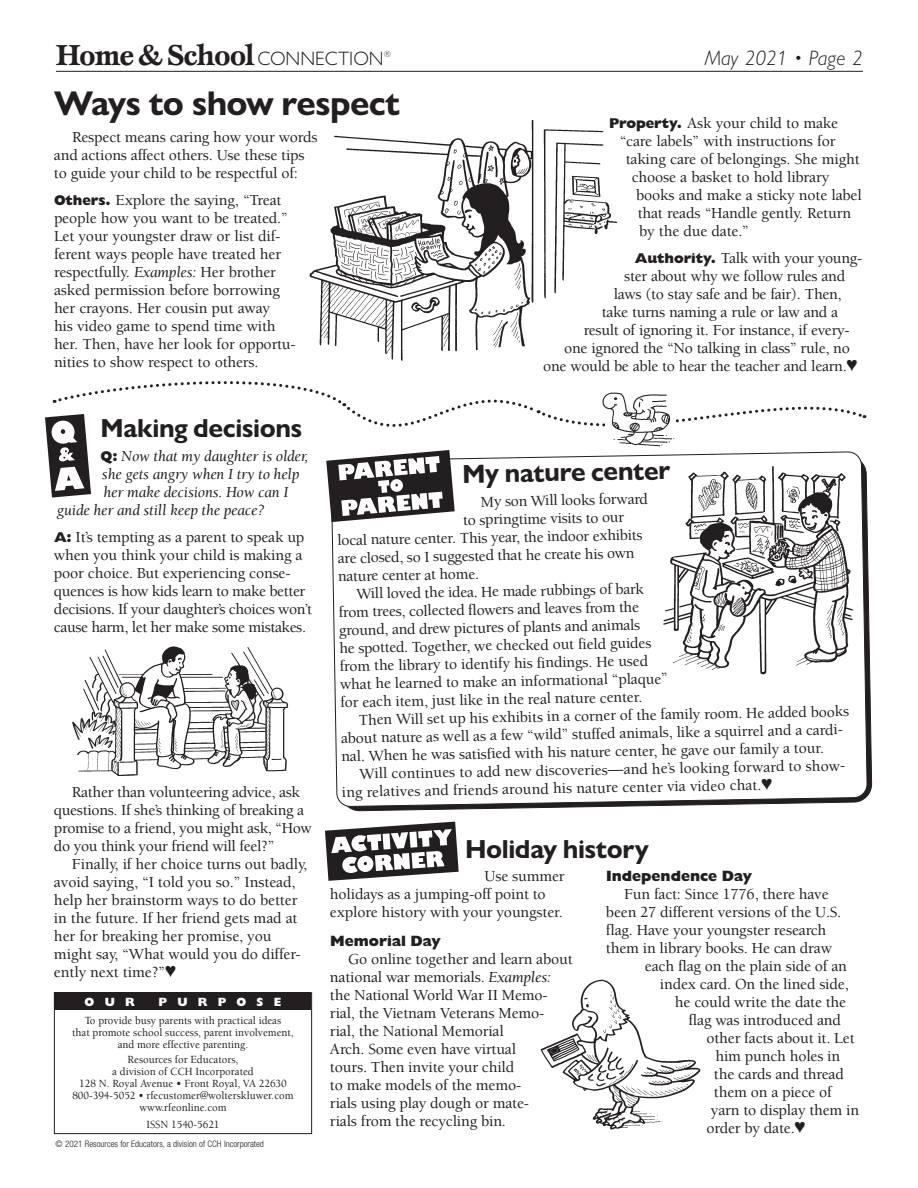
<style>
.page{position:relative;width:918px;height:1188px;background:#fff}
.page>*{position:absolute;margin:0;border:0;box-sizing:border-box;transform-origin:0 0}
.t1{font:700 34.5px "Gill Sans Nova";letter-spacing:-.02em;color:#231f20}
.t2{font:700 30px "Esprit Std";letter-spacing:-.04em;color:#231f20}
.t3{font:700 26.25px "Gill Sans Nova";letter-spacing:-.015em;color:#231f20}
.t4{font:italic 300 21px "Gill Sans Nova";color:#231f20}
.t5{font:500 15.75px/18px "Berkeley Std";letter-spacing:-.01em;color:#231f20}
.t6{font:italic 15.75px "Berkeley Std";letter-spacing:-.01em;color:#231f20}
.t7{font:800 15px "Gill Sans Nova";color:#231f20}
.t8{font:800 12px "Gill Sans Nova";letter-spacing:.85em;color:#fff}
.t9{font:500 11.25px/12px "Berkeley Std";color:#231f20;text-align:center;scale:.96 1}
.t10{font:300 condensed 9px "Helvetica Neue";color:#231f20}
.s1{font-family:"Gill Sans Nova";font-weight:300;font-size:19.5px}
.s2{font-family:"Gill Sans Nova";font-weight:800;font-size:14.25px}
.s3{font-weight:400;font-style:italic}
.s4{font-family:"Gill Sans Nova";font-weight:800;font-style:normal;font-size:14.25px}
</style>
<div class="page">
<svg style="left:331px;top:467px;width:537px;height:340px"></svg>
<div style="left:54px;top:992px;width:258px;height:142px;border:1px solid #231f20"></div>
<div style="left:55px;top:992px;width:256px;height:18px;background:#231f20"></div>
<hr style="left:56px;top:71px;width:807px;height:1px;background:#231f20">
<svg style="left:45px;top:381px;width:820px;height:141px"></svg>
<svg style="left:325px;top:822px;width:134px;height:59px"></svg>
<img style="left:309px;top:120px;width:309px;height:241px">
<img style="left:662px;top:464px;width:193px;height:216px">
<img style="left:72px;top:646px;width:217px;height:130px">
<img style="left:540px;top:979px;width:161px;height:151px">
<img style="left:599px;top:385px;width:86px;height:67px">
<h1 class="t2" style="left:56px;top:36px;width:336px">Home &amp; School <span class="s1">CONNECTION</span><sup>®</sup></h1>
<h1 class="t4" style="left:705px;top:45px;width:160px">May 2021 • Page 2</h1>
<p class="t1" style="left:54px;top:82px;width:348px">Ways to show respect</p>
<p class="t5" style="left:609px;top:114px;width:230px"><span class="s2">Property.</span> Ask your child to make</p>
<p class="t5" style="left:620px;top:132px;width:217px">“care labels” with instructions for</p>
<p class="t5" style="left:626px;top:150px;width:236px">taking care of belongings. She might</p>
<p class="t5" style="left:632px;top:168px;width:199px">choose a basket to hold library</p>
<p class="t5" style="left:636px;top:186px;width:227px">books and make a sticky note label</p>
<p class="t5" style="left:638px;top:204px;width:215px">that reads “Handle gently. Return</p>
<p class="t5" style="left:639px;top:222px;width:111px">by the due date.”</p>
<p class="t5" style="left:635px;top:249px;width:229px"><span class="s2">Authority.</span> Talk with your young-</p>
<p class="t5" style="left:624px;top:267px;width:223px">ster about why we follow rules and</p>
<p class="t5" style="left:614px;top:285px;width:229px">laws (to stay safe and be fair). Then,</p>
<p class="t5" style="left:602px;top:303px;width:238px">take turns naming a rule or law and a</p>
<p class="t5" style="left:584px;top:321px;width:268px">result of ignoring it. For instance, if every-</p>
<p class="t5" style="left:564px;top:339px;width:287px">one ignored the “No talking in class” rule, no</p>
<p class="t5" style="left:543px;top:357px;width:316px">one would be able to hear the teacher and learn.♥</p>
<p class="t5" style="left:54px;top:128px;width:265px;text-indent:18px">Respect means caring how your words and actions affect others. Use these tips to guide your child to be respectful of:</p>
<p class="t5" style="left:54px;top:191px;width:243px"><span class="s2">Others.</span> Explore the saying, “Treat people how you want to be treated.” Let your youngster draw or list dif&shy;ferent ways people have treated her respectfully. <span class="s3">Examples:</span> Her brother asked permission before borrowing her crayons. Her cousin put away<br>his video game to spend time with her. Then, have her look for opportu&shy;nities to show respect to others.</p>
<h2 class="t3" style="left:100px;top:412px;width:204px">Making decisions</h2>
<p class="t6" style="left:100px;top:448px;width:209px"><span class="s4">Q:</span> Now that my daughter is older,</p>
<p class="t6" style="left:102px;top:466px;width:199px">she gets angry when I try to help</p>
<p class="t6" style="left:103px;top:484px;width:186px">her make decisions. How can I</p>
<p class="t6" style="left:57px;top:502px;width:209px">guide her and still keep the peace?</p>
<p class="t5" style="left:54px;top:528px;width:260px"><span class="s2">A:</span> It’s tempting as a parent to speak up when you think your child is making a poor choice. But experiencing conse&shy;quences is how kids learn to make better decisions. If your daughter’s choices won’t cause harm, let her make some mistakes.</p>
<p class="t5" style="left:72px;top:783px;width:230px">Rather than volunteering advice, ask</p>
<p class="t5" style="left:54px;top:801px;width:252px">questions. If she’s thinking of breaking a</p>
<p class="t5" style="left:54px;top:819px;width:260px">promise to a friend, you might ask, “How</p>
<p class="t5" style="left:54px;top:837px;width:222px">do you think your friend will feel?”</p>
<p class="t5" style="left:72px;top:855px;width:237px">Finally, if her choice turns out badly,</p>
<p class="t5" style="left:54px;top:873px;width:243px">avoid saying, “I told you so.” Instead,</p>
<p class="t5" style="left:54px;top:891px;width:245px">help her brainstorm ways to do better</p>
<p class="t5" style="left:54px;top:909px;width:245px">in the future. If her friend gets mad at</p>
<p class="t5" style="left:54px;top:927px;width:219px">her for breaking her promise, you</p>
<p class="t5" style="left:54px;top:945px;width:248px">might say, “What would you do differ-</p>
<p class="t5" style="left:54px;top:963px;width:124px">ently next time?”♥</p>
<p class="t8" style="left:85px;top:994px;width:52px">OUR</p>
<p class="t8" style="left:159px;top:994px;width:124px">PURPOSE</p>
<p class="t9" style="left:72px;top:1015px;width:232px">To provide busy parents with practical ideas<br>that promote school success, parent involvement, and more effective parenting.</p>
<p class="t9" style="left:72px;top:1054px;width:232px">Resources for Educators,<br>a division of CCH Incorporated<br>128 N. Royal Avenue • Front Royal, VA 22630<br>800-394-5052 • rfecustomer@wolterskluwer.com www.rfeonline.com</p>
<p class="t9" style="left:146px;top:1119px;width:78px">ISSN 1540-5621</p>
<p class="t10" style="left:56px;top:1139px;width:210px">© 2021 Resources for Educators, a division of CCH Incorporated</p>
<h2 class="t3" style="left:462px;top:458px;width:210px;rotate:-1deg">My nature center</h2>
<p class="t5" style="left:481px;top:493px;width:169px;rotate:-1deg">My son Will looks forward</p>
<p class="t5" style="left:463px;top:511px;width:162px;rotate:-1deg">to springtime visits to our</p>
<p class="t5" style="left:337px;top:531px;width:307px;rotate:-1deg">local nature center. This year, the indoor exhibits</p>
<p class="t5" style="left:338px;top:549px;width:298px;rotate:-1deg">are closed, so I suggested that he create his own</p>
<p class="t5" style="left:338px;top:567px;width:142px;rotate:-1deg">nature center at home.</p>
<p class="t5" style="left:356px;top:585px;width:289px;rotate:-1deg">Will loved the idea. He made rubbings of bark</p>
<p class="t5" style="left:339px;top:603px;width:302px;rotate:-1deg">from trees, collected flowers and leaves from the</p>
<p class="t5" style="left:339px;top:621px;width:303px;rotate:-1deg">ground, and drew pictures of plants and animals</p>
<p class="t5" style="left:339px;top:639px;width:314px;rotate:-1deg">he spotted. Together, we checked out field guides</p>
<p class="t5" style="left:340px;top:657px;width:310px;rotate:-1deg">from the library to identify his findings. He used</p>
<p class="t5" style="left:340px;top:675px;width:329px;rotate:-1deg">what he learned to make an informational “plaque”</p>
<p class="t5" style="left:340px;top:693px;width:304px;rotate:-1deg">for each item, just like in the real nature center.</p>
<p class="t5" style="left:358px;top:711px;width:492px;rotate:-1deg">Then Will set up his exhibits in a corner of the family room. He added books</p>
<p class="t5" style="left:341px;top:729px;width:506px;rotate:-1deg">about nature as well as a few “wild” stuffed animals, like a squirrel and a cardi-</p>
<p class="t5" style="left:341px;top:747px;width:484px;rotate:-1deg">nal. When he was satisfied with his nature center, he gave our family a tour.</p>
<p class="t5" style="left:359px;top:765px;width:490px;rotate:-1deg">Will continues to add new discoveries—and he’s looking forward to show-</p>
<p class="t5" style="left:342px;top:783px;width:432px;rotate:-1deg">ing relatives and friends around his nature center via video chat.♥</p>
<h2 class="t3" style="left:465px;top:832px;width:185px">Holiday history</h2>
<p class="t5" style="left:330px;top:867px;width:236px;text-indent:155px">Use summer holidays as a jumping-off point to explore history with your youngster.</p>
<p class="t7" style="left:330px;top:931px;width:112px">Memorial Day</p>
<p class="t5" style="left:330px;top:950px;width:244px;text-indent:18px">Go online together and learn about national war memorials. <span class="s3">Examples: </span>the National World War II Memo&shy;rial, the Vietnam Veterans Memo&shy;rial, the National Memorial<br>Arch. Some even have virtual<br>tours. Then invite your child<br>to make models of the memo-<br>rials using play dough or mate-<br>rials from the recycling bin.</p>
<p class="t7" style="left:606px;top:866px;width:148px">Independence Day</p>
<p class="t5" style="left:624px;top:885px;width:206px">Fun fact: Since 1776, there have</p>
<p class="t5" style="left:606px;top:903px;width:237px">been 27 different versions of the U.S.</p>
<p class="t5" style="left:606px;top:921px;width:222px">flag. Have your youngster research</p>
<p class="t5" style="left:606px;top:939px;width:228px">them in library books. He can draw</p>
<p class="t5" style="left:645px;top:957px;width:204px">each flag on the plain side of an</p>
<p class="t5" style="left:660px;top:975px;width:190px">index card. On the lined side,</p>
<p class="t5" style="left:675px;top:993px;width:173px">he could write the date the</p>
<p class="t5" style="left:688px;top:1011px;width:154px">flag was introduced and</p>
<p class="t5" style="left:706px;top:1029px;width:150px">other facts about it. Let</p>
<p class="t5" style="left:715px;top:1047px;width:126px">him punch holes in</p>
<p class="t5" style="left:714px;top:1065px;width:131px">the cards and thread</p>
<p class="t5" style="left:714px;top:1083px;width:119px">them on a piece of</p>
<p class="t5" style="left:711px;top:1101px;width:150px">yarn to display them in</p>
<p class="t5" style="left:706px;top:1119px;width:101px">order by date.♥</p>
</div>
